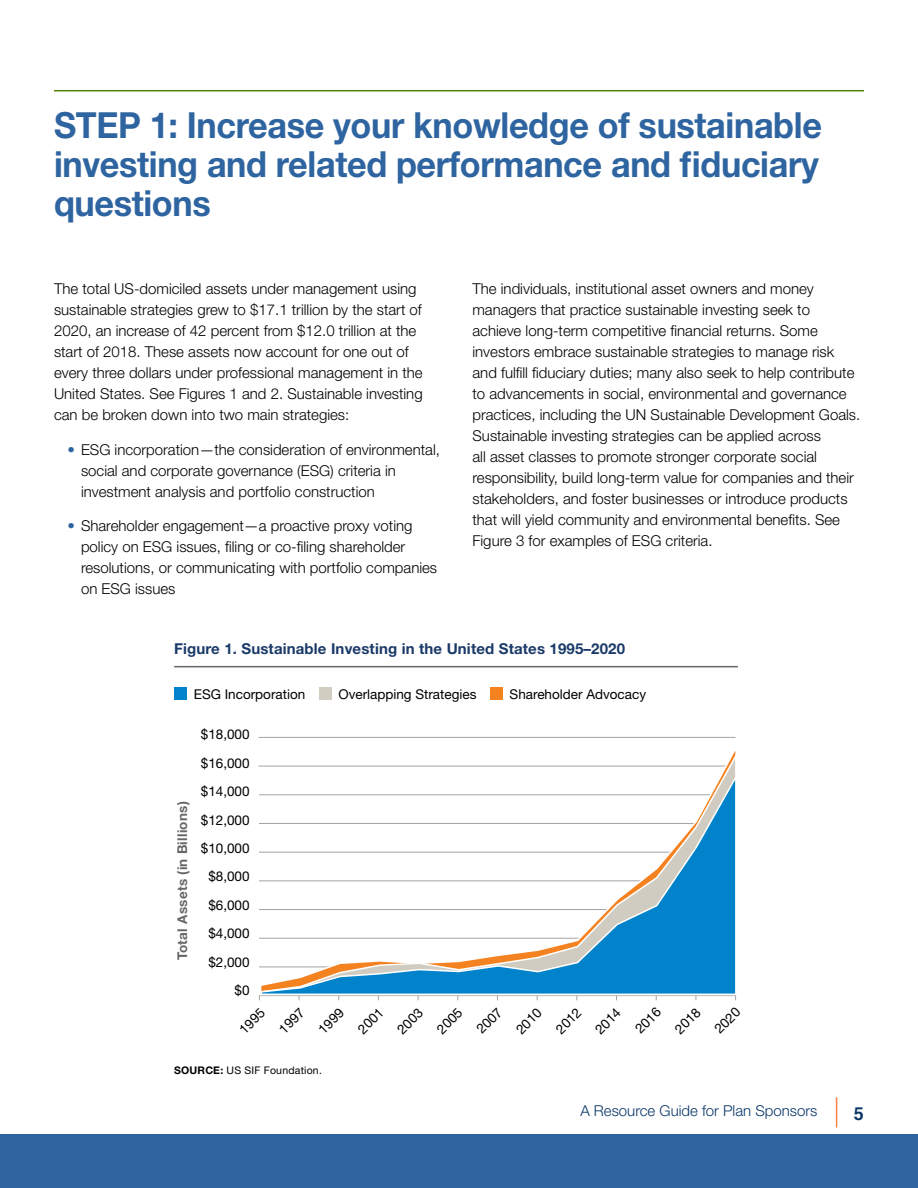
<style>
.page{position:relative;width:918px;height:1188px;background:#fff}
.page>*{position:absolute;margin:0;border:0;box-sizing:border-box;transform-origin:0 0}
.t1{font:700 36px/39px "Helvetica Neue";letter-spacing:-.01em;color:#2e64a0;text-align:justify;scale:.95 1}
.t2{font:700 18px "Helvetica";color:#0b3869}
.t3{font:300 15px/21px "Helvetica Neue LT Std";color:#000}
.t4{font:700 15px "Helvetica Neue";letter-spacing:.01em;color:#1b3a68}
.t5{font:300 15px "Helvetica Neue LT Std";color:#0b3869}
.t6{font:13.5px/28.5px "Helvetica Neue LT Std";color:#000;text-align:right}
.t7{font:700 13.5px "Helvetica Neue";letter-spacing:.02em;color:#666767}
.t8{font:10.5px "Helvetica Neue LT Std";letter-spacing:.02em;color:#000}
.s1{color:#2e64a0}
.s2{font-family:"Helvetica Neue";font-weight:700}
</style>
<div class="page">
<hr style="left:836px;top:1097px;width:1px;height:31px;background:#f58345">
<div style="left:0;top:1134px;width:918px;height:54px;background:#2e64a0"></div>
<hr style="left:54px;top:90px;width:810px;height:1px;background:#57810c">
<hr style="left:174px;top:666px;width:564px;height:1px;background:#666767">
<div style="left:174px;top:688px;width:13px;height:12px;background:#0083ca"></div>
<div style="left:319px;top:688px;width:13px;height:12px;background:#d2cdc1"></div>
<div style="left:490px;top:688px;width:13px;height:12px;background:#f58220"></div>
<svg style="left:259px;top:751px;width:477px;height:20px"></svg>
<svg style="left:259px;top:771px;width:477px;height:225px"></svg>
<hr style="left:259px;top:737px;width:477px;height:1px;background:#a5a2a2">
<h1 class="t1" style="left:54px;top:107px;width:810px">STEP 1: Increase your knowledge of sustainable investing and related performance and fiduciary questions</h1>
<p class="t3" style="left:54px;top:278px;width:370px">The total US-domiciled assets under management using sustainable strategies grew to $17.1 trillion by the start of 2020, an increase of 42 percent from $12.0 trillion at the start of 2018. These assets now account for one out of every three dollars under professional management in the United States. See Figures 1 and 2. Sustainable investing can be broken down into two main strategies:</p>
<p class="t3" style="left:81px;top:439px;width:360px;text-indent:-14px"><span class="s1">•</span> ESG incorporation—the consideration of environmental, social and corporate governance (ESG) criteria in investment analysis and portfolio construction</p>
<p class="t3" style="left:81px;top:515px;width:358px;text-indent:-14px"><span class="s1">•</span> Shareholder engagement—a proactive proxy voting policy on ESG issues, filing or co-filing shareholder resolutions, or communicating with portfolio companies on ESG issues</p>
<p class="t3" style="left:472px;top:278px;width:389px">The individuals, institutional asset owners and money managers that practice sustainable investing seek to achieve long-term competitive financial returns. Some investors embrace sustainable strategies to manage risk and fulfill fiduciary duties; many also seek to help contribute to advancements in social, environmental and governance practices, including the UN Sustainable Development Goals.<br>Sustainable investing strategies can be applied across<br>all asset classes to promote stronger corporate social responsibility, build long-term value for companies and their stakeholders, and foster businesses or introduce products that will yield community and environmental benefits. See Figure 3 for examples of ESG criteria.</p>
<p class="t4" style="left:174px;top:637px;width:452px">Figure 1. Sustainable Investing in the United States 1995–2020</p>
<p class="t6" style="left:194px;top:680px;width:113px">ESG Incorporation</p>
<p class="t6" style="left:338px;top:680px;width:140px">Overlapping Strategies</p>
<p class="t6" style="left:510px;top:680px;width:138px">Shareholder Advocacy</p>
<p class="t6" style="left:201px;top:720px;width:50px">$18,000 $16,000 $14,000 $12,000 $10,000 $8,000 $6,000 $4,000 $2,000 $0</p>
<p class="t6" style="left:231px;top:1021px;width:32px;rotate:-45deg">1995</p>
<p class="t6" style="left:271px;top:1021px;width:32px;rotate:-45deg">1997</p>
<p class="t6" style="left:310px;top:1021px;width:32px;rotate:-45deg">1999</p>
<p class="t6" style="left:350px;top:1021px;width:32px;rotate:-45deg">2001</p>
<p class="t6" style="left:389px;top:1021px;width:32px;rotate:-45deg">2003</p>
<p class="t6" style="left:429px;top:1021px;width:32px;rotate:-45deg">2005</p>
<p class="t6" style="left:469px;top:1021px;width:32px;rotate:-45deg">2007</p>
<p class="t6" style="left:508px;top:1021px;width:32px;rotate:-45deg">2010</p>
<p class="t6" style="left:548px;top:1021px;width:32px;rotate:-45deg">2012</p>
<p class="t6" style="left:587px;top:1021px;width:32px;rotate:-45deg">2014</p>
<p class="t6" style="left:627px;top:1021px;width:32px;rotate:-45deg">2016</p>
<p class="t6" style="left:667px;top:1021px;width:32px;rotate:-45deg">2018</p>
<p class="t8" style="left:174px;top:1064px;width:149px"><span class="s2">SOURCE:</span> US SIF Foundation.</p>
<p class="t7" style="left:172px;top:960px;width:160px;rotate:-90deg">Total Assets (in Billions)</p>
<p class="t6" style="left:707px;top:1021px;width:32px;rotate:-45deg">2020</p>
<p class="t5" style="left:580px;top:1102px;width:239px">A Resource Guide for Plan Sponsors</p>
<p class="t2" style="left:854px;top:1099px;width:12px">5</p>
</div>
